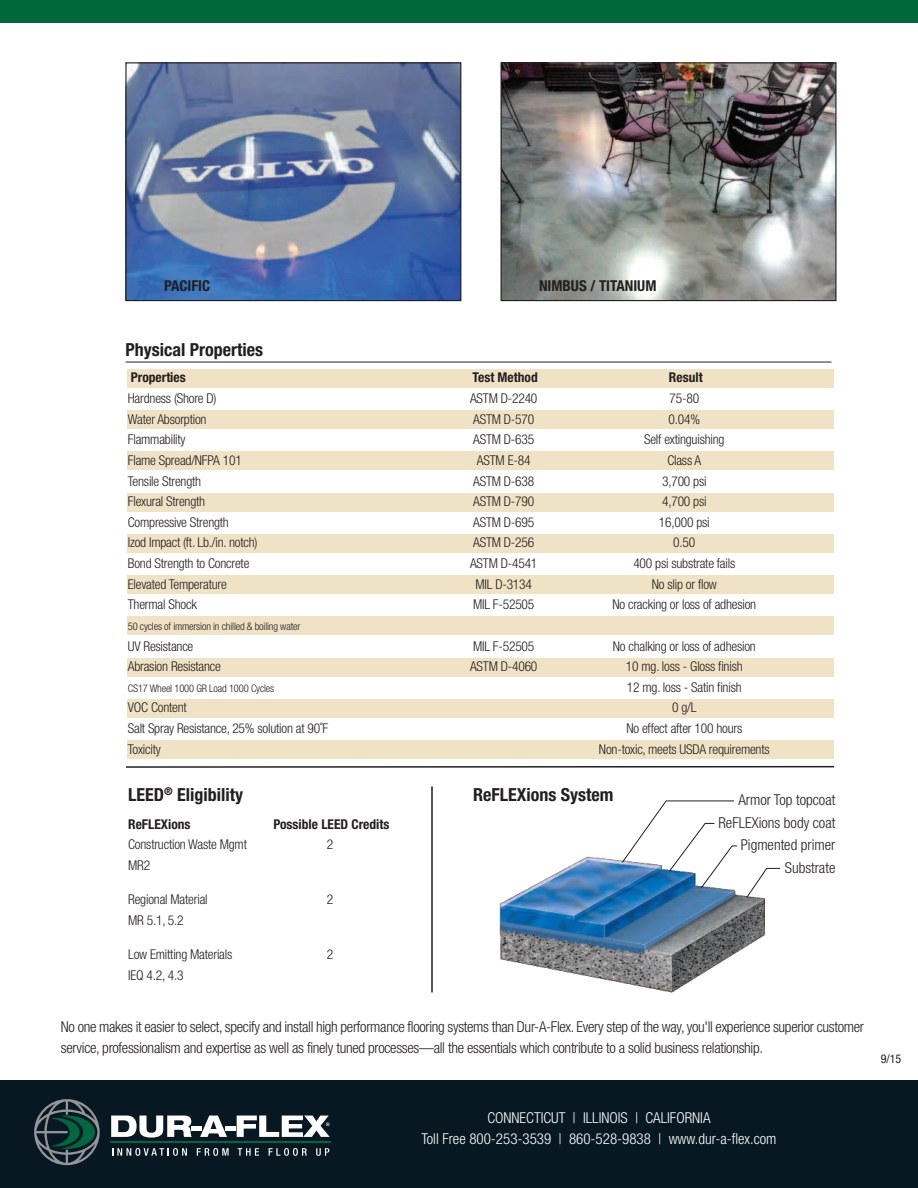
<style>
.page{position:relative;width:918px;height:1188px;background:#fff}
.page>*{position:absolute;margin:0;border:0;box-sizing:border-box;transform-origin:0 0}
.t1{font:700 condensed 18px "Helvetica Neue";color:#231f20}
.t2{font:300 condensed 15px/21px "Helvetica Neue";letter-spacing:-.02em;color:#231f20}
.t3{font:300 condensed 15px/21px "Helvetica Neue";color:#fff;text-align:center}
.t4{font:300 condensed 15px/22.5px "Helvetica Neue";color:#231f20;text-align:right}
.t5{font:700 condensed 15px "Helvetica Neue";color:#231f20}
.t6{font:300 condensed 13.5px/20.7px "Helvetica Neue";letter-spacing:-.015em;color:#231f20}
.t7{font:700 condensed 13.5px "Helvetica Neue";color:#231f20}
.t8{font:condensed 12px "Helvetica Neue";color:#231f20}
.t9{font:300 condensed 10.5px "Helvetica Neue";letter-spacing:-.015em;color:#231f20}
</style>
<div class="page">
<div style="left:0;top:0;width:918px;height:23px;background:#00673d"></div>
<div style="left:0;top:1080px;width:918px;height:108px;background:#071822"></div>
<svg style="left:112px;top:1148px;width:75px;height:8px"></svg>
<svg style="left:197px;top:1148px;width:32px;height:8px"></svg>
<svg style="left:238px;top:1148px;width:21px;height:8px"></svg>
<svg style="left:269px;top:1148px;width:38px;height:8px"></svg>
<svg style="left:316px;top:1148px;width:13px;height:8px"></svg>
<svg style="left:111px;top:1116px;width:81px;height:22px"></svg>
<div style="left:191px;top:1126px;width:11px;height:5px;background:#fff"></div>
<svg style="left:200px;top:1116px;width:27px;height:21px"></svg>
<div style="left:225px;top:1126px;width:11px;height:5px;background:#fff"></div>
<hr style="left:110px;top:1142px;width:221px;height:1px;background:#00673e">
<svg style="left:237px;top:1116px;width:93px;height:21px"></svg>
<svg style="left:34px;top:1099px;width:66px;height:66px"></svg>
<div style="left:128px;top:369px;width:706px;height:19px;background:#efe2c5"></div>
<div style="left:128px;top:411px;width:706px;height:18px;background:#efe2c5"></div>
<div style="left:128px;top:452px;width:706px;height:18px;background:#efe2c5"></div>
<div style="left:128px;top:493px;width:706px;height:18px;background:#efe2c5"></div>
<div style="left:128px;top:658px;width:706px;height:18px;background:#efe2c5"></div>
<div style="left:128px;top:699px;width:706px;height:18px;background:#efe2c5"></div>
<div style="left:128px;top:740px;width:706px;height:19px;background:#efe2c5"></div>
<div style="left:128px;top:534px;width:706px;height:19px;background:#efe2c5"></div>
<div style="left:128px;top:575px;width:706px;height:18px;background:#efe2c5"></div>
<div style="left:128px;top:616px;width:706px;height:18px;background:#efe2c5"></div>
<hr style="left:126px;top:362px;width:705px;height:1px;background:#231f20">
<img style="left:127px;top:64px;width:332px;height:235px">
<div style="left:125px;top:62px;width:336px;height:239px;border:1px solid #231f20"></div>
<img style="left:503px;top:64px;width:332px;height:235px">
<div style="left:501px;top:62px;width:336px;height:239px;border:1px solid #231f20"></div>
<img style="left:499px;top:856px;width:271px;height:137px">
<svg style="left:622px;top:801px;width:115px;height:87px"></svg>
<svg style="left:746px;top:868px;width:34px;height:30px"></svg>
<hr style="left:431px;top:786px;width:2px;height:206px;background:#231f20">
<hr style="left:126px;top:766px;width:708px;height:2px;background:#231f20">
<p class="t5" style="left:164px;top:280px;width:48px">PACIFIC</p>
<p class="t5" style="left:539px;top:280px;width:119px">NIMBUS / TITANIUM</p>
<h1 class="t1" style="left:126px;top:343px;width:139px">Physical Properties</h1>
<p class="t7" style="left:131px;top:373px;width:56px">Properties</p>
<p class="t6" style="left:128px;top:389px;width:131px">Hardness (Shore D)<br>Water Absorption<br>Flammability<br>Flame Spread/NFPA 101<br>Tensile Strength<br>Flexural Strength<br>Compressive Strength<br>Izod Impact (ft. Lb./in. notch)<br>Bond Strength to Concrete<br>Elevated Temperature<br>Thermal Shock</p>
<p class="t9" style="left:128px;top:622px;width:174px">50 cycles of immersion in chilled &amp; boiling water</p>
<p class="t6" style="left:128px;top:637px;width:95px">UV Resistance<br>Abrasion Resistance</p>
<p class="t9" style="left:128px;top:684px;width:148px">CS17 Wheel 1000 GR Load 1000 Cycles</p>
<p class="t6" style="left:128px;top:699px;width:202px">VOC Content<br>Salt Spray Resistance, 25% solution at 90˚F<br>Toxicity</p>
<p class="t7" style="left:473px;top:373px;width:67px">Test Method</p>
<p class="t6" style="left:470px;top:389px;width:69px;text-align:center">ASTM D-2240<br>ASTM D-570<br>ASTM D-635<br>ASTM E-84<br>ASTM D-638<br>ASTM D-790<br>ASTM D-695<br>ASTM D-256<br>ASTM D-4541<br>MIL D-3134<br>MIL F-52505</p>
<p class="t6" style="left:470px;top:637px;width:69px">MIL F-52505<br>ASTM D-4060</p>
<p class="t7" style="left:669px;top:373px;width:35px">Result</p>
<p class="t6" style="left:612px;top:389px;width:145px;text-align:center">75-80<br>0.04%<br>Self extinguishing<br>Class A<br>3,700 psi<br>4,700 psi<br>16,000 psi<br>0.50<br>400 psi substrate fails<br>No slip or flow<br>No cracking or loss of adhesion</p>
<p class="t6" style="left:599px;top:637px;width:172px;text-align:center">No chalking or loss of adhesion<br>10 mg. loss - Gloss finish<br>12 mg. loss - Satin finish<br>0 g/L<br>No effect after 100 hours<br>Non-toxic, meets USDA requirements</p>
<p class="t4" style="left:718px;top:790px;width:118px">Armor Top topcoat<br>ReFLEXions body coat<br>Pigmented primer<br>Substrate</p>
<h1 class="t1" style="left:128px;top:788px;width:116px">LEED<sup>®</sup> Eligibility</h1>
<h1 class="t1" style="left:473px;top:788px;width:142px">ReFLEXions System</h1>
<p class="t7" style="left:273px;top:819px;width:118px">Possible LEED Credits</p>
<p class="t6" style="left:327px;top:836px;width:8px">2</p>
<p class="t7" style="left:128px;top:819px;width:64px">ReFLEXions</p>
<p class="t6" style="left:128px;top:836px;width:120px">Construction Waste Mgmt<br>MR2</p>
<p class="t6" style="left:128px;top:890px;width:81px">Regional Material<br>MR 5.1, 5.2</p>
<p class="t6" style="left:128px;top:945px;width:106px">Low Emitting Materials<br>IEQ 4.2, 4.3</p>
<p class="t6" style="left:327px;top:890px;width:8px">2</p>
<p class="t6" style="left:327px;top:945px;width:8px">2</p>
<p class="t2" style="left:61px;top:1018px;width:805px">No one makes it easier to select, specify and install high performance flooring systems than Dur-A-Flex. Every step of the way, you'll experience superior customer service, professionalism and expertise as well as finely tuned processes—all the essentials which contribute to a solid business relationship.</p>
<p class="t8" style="left:881px;top:1054px;width:22px">9/15</p>
<p class="t3" style="left:421px;top:1109px;width:357px">CONNECTICUT | ILLINOIS | CALIFORNIA<br>Toll Free 800-253-3539 | 860-528-9838 | www.dur-a-flex.com</p>
</div>
